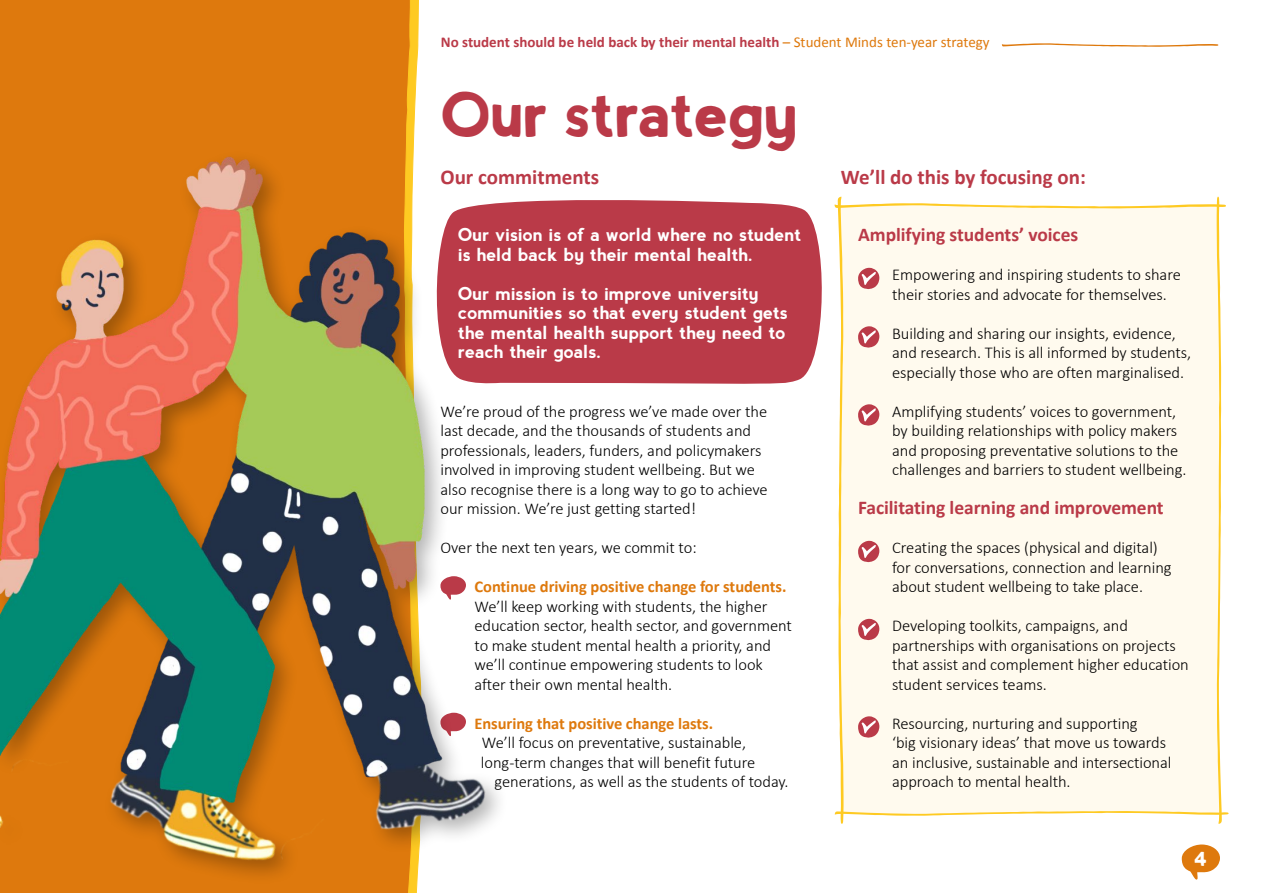
<style>
.page{position:relative;width:1263px;height:893px;background:#fff}
.page>*{position:absolute;margin:0;border:0;box-sizing:border-box;transform-origin:0 0}
.t1{font:45px "Test 1";letter-spacing:-.005em;color:#ba3a48}
.t2{font:700 21px "Calibri";color:#ba3a48}
.t3{font:700 19.5px "Calibri";letter-spacing:-.005em;color:#ba3a48}
.t4{font:700 18px/19.5px "nevis";letter-spacing:-.005em;color:#fff}
.t5{font:300 16.5px/19.5px "Calibri";letter-spacing:-.005em;color:#000}
.t6{font:700 16.5px "Calibri";letter-spacing:-.005em;color:#de790d}
.t7{font:700 15px "Calibri";color:#ba3a48}
.t8{font:13.5px "Test 1";color:#fff}
.s1{font-weight:400;color:#de790d}
.s2{font-weight:700;color:#de790d}
</style>
<div class="page">
<svg style="left:1181px;top:844px;width:39px;height:35px"></svg>
<div style="left:552px;top:200px;width:270px;height:184px;background:#ba3a48"></div>
<svg style="left:834px;top:196px;width:395px;height:628px"></svg>
<div style="left:0;top:0;width:404px;height:893px;background:#de790d"></div>
<svg style="left:404px;top:0;width:15px;height:893px"></svg>
<img style="left:0;top:136px;width:552px;height:749px">
<svg style="left:1002px;top:43px;width:216px;height:4px"></svg>
<p class="t7" style="left:441px;top:33px;width:550px">No student should be held back by their mental health <span class="s1">– Student Minds ten-year strategy</span></p>
<p class="t1" style="left:440px;top:95px;width:358px">OUR STRATEGY</p>
<p class="t2" style="left:440px;top:163px;width:160px">Our commitments</p>
<p class="t4" style="left:458px;top:225px;width:345px">Our vision is of a world where no student is held back by their mental health.</p>
<p class="t4" style="left:458px;top:283px;width:331px">Our mission is to improve university communities so that every student gets the mental health support they need to reach their goals.</p>
<p class="t5" style="left:440px;top:401px;width:329px">We’re proud of the progress we’ve made over the last decade, and the thousands of students and professionals, leaders, funders, and policymakers involved in improving student wellbeing. But we also recognise there is a long way to go to achieve our mission. We’re just getting started!</p>
<p class="t5" style="left:440px;top:537px;width:258px">Over the next ten years, we commit to:</p>
<p class="t5" style="left:474px;top:576px;width:319px"><span class="s2">Continue driving positive change for students.<br></span>We’ll keep working with students, the higher education sector, health sector, and government to make student mental health a priority, and we’ll continue empowering students to look after their own mental health.</p>
<p class="t6" style="left:474px;top:713px;width:240px">Ensuring that positive change lasts.</p>
<p class="t5" style="left:482px;top:732px;width:266px">We’ll focus on preventative, sustainable,</p>
<p class="t5" style="left:481px;top:752px;width:276px">long-term changes that will benefit future</p>
<p class="t5" style="left:494px;top:771px;width:296px">generations, as well as the students of today.</p>
<p class="t2" style="left:841px;top:163px;width:246px">We’ll do this by focusing on:</p>
<p class="t3" style="left:858px;top:222px;width:222px">Amplifying students’ voices</p>
<p class="t5" style="left:892px;top:264px;width:290px">Empowering and inspiring students to share their stories and advocate for themselves.</p>
<p class="t5" style="left:892px;top:323px;width:301px">Building and sharing our insights, evidence, and research. This is all informed by students, especially those who are often marginalised.</p>
<p class="t5" style="left:892px;top:401px;width:296px">Amplifying students’ voices to government, by building relationships with policy makers and proposing preventative solutions to the challenges and barriers to student wellbeing.</p>
<p class="t3" style="left:858px;top:495px;width:307px">Facilitating learning and improvement</p>
<p class="t5" style="left:892px;top:537px;width:281px">Creating the spaces (physical and digital) for conversations, connection and learning about student wellbeing to take place.</p>
<p class="t5" style="left:892px;top:615px;width:298px">Developing toolkits, campaigns, and partnerships with organisations on projects that assist and complement higher education student services teams.</p>
<p class="t5" style="left:892px;top:713px;width:281px">Resourcing, nurturing and supporting<br>‘big visionary ideas’ that move us towards an inclusive, sustainable and intersectional approach to mental health.</p>
<p class="t8" style="left:1194px;top:853px;width:14px">4</p>
</div>
